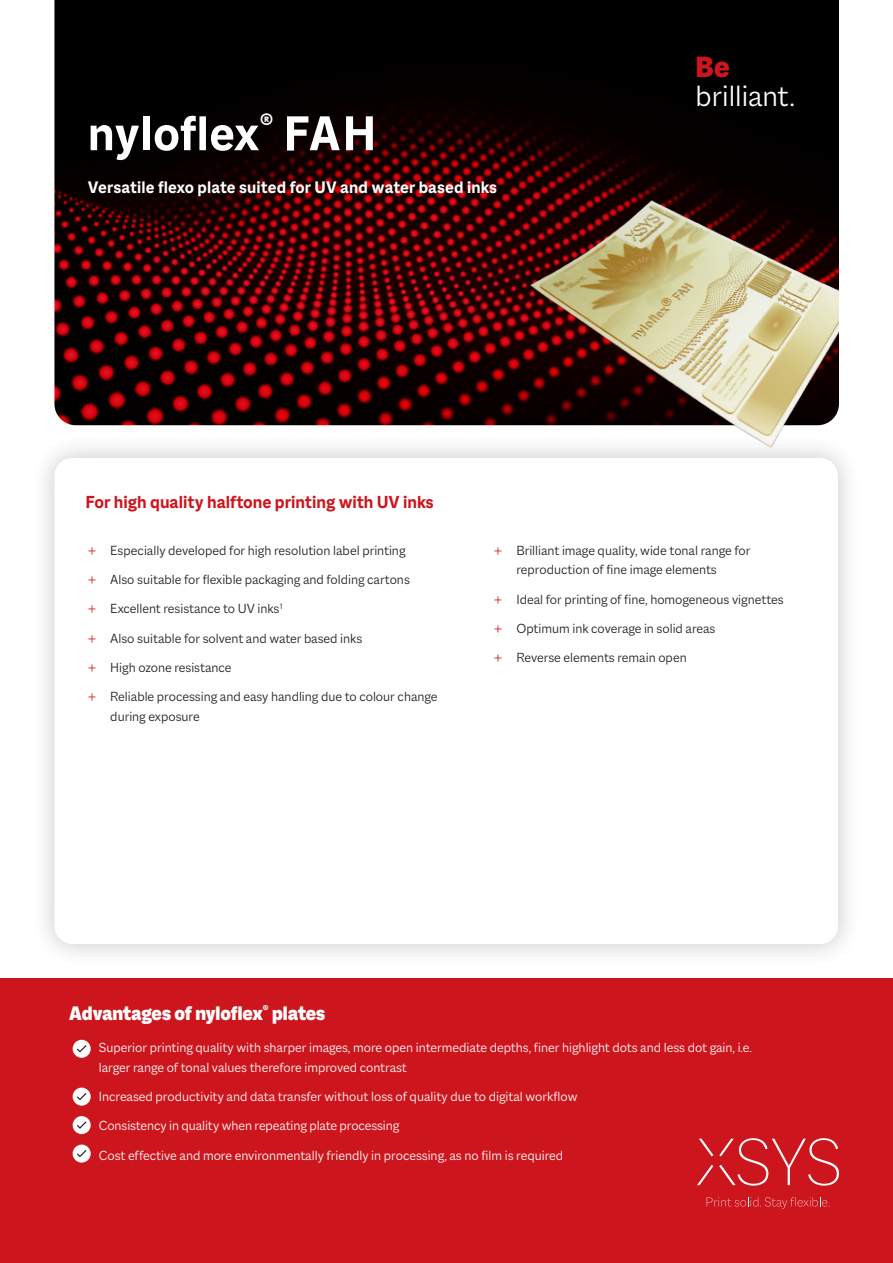
<style>
.page{position:relative;width:893px;height:1263px;background:#fff}
.page>*{position:absolute;margin:0;border:0;box-sizing:border-box;transform-origin:0 0}
._002_Productname_Frontside{font:700 52.5px "Macklin Sans";letter-spacing:-.005em;color:#fff}
.t1{font:300 31.5px "Macklin Sans";color:#fff}
.t2{font:900 31.5px "Macklin Sans";color:#cd151d}
._002_Subline_small{font:900 21px "Macklin Sans";letter-spacing:-.005em;color:#fff}
._004_Headline_red{font:700 18.75px "Macklin Sans";color:#cd151d}
._002_Subline{font:700 18px "Macklin Sans";letter-spacing:.01em;color:#fff}
.t3{font:300 14.25px/19.5px "Macklin Sans";color:#231f20}
.t4{font:300 14.25px/19.5px "Macklin Sans";color:#fff}
.s1{font-size:15px;color:#cd151d}
.s2{font-size:18px;color:#cd151d}
</style>
<div class="page">
<div style="left:0;top:979px;width:893px;height:284px;background:#cd151d"></div>
<svg style="left:707px;top:1197px;width:123px;height:12px"></svg>
<svg style="left:699px;top:1139px;width:14px;height:17px"></svg>
<svg style="left:697px;top:1165px;width:16px;height:20px"></svg>
<svg style="left:719px;top:1138px;width:120px;height:47px"></svg>
<img style="left:54px;top:0;width:785px;height:425px">
<div style="left:30px;top:434px;width:832px;height:534px;background:#231f20;opacity:.25"></div>
<div style="left:54px;top:458px;width:784px;height:486px;background:#fff;border-radius:18px"></div>
<img style="left:454px;top:172px;width:385px;height:286px">
<div style="left:73px;top:1040px;width:18px;height:18px;background:#fff;border-radius:50%"></div>
<svg style="left:77px;top:1045px;width:10px;height:7px"></svg>
<svg style="left:73px;top:1087px;width:18px;height:19px"></svg>
<svg style="left:77px;top:1093px;width:10px;height:7px"></svg>
<div style="left:73px;top:1116px;width:18px;height:18px;background:#fff;border-radius:50%"></div>
<svg style="left:77px;top:1121px;width:10px;height:8px"></svg>
<div style="left:73px;top:1144px;width:18px;height:18px;background:#fff;border-radius:50%"></div>
<svg style="left:77px;top:1150px;width:10px;height:7px"></svg>
<p class="_002_Productname_Frontside" style="left:88px;top:103px;width:290px">nyloflex<sup>®</sup> FAH</p>
<p class="_002_Subline" style="left:88px;top:177px;width:411px">Versatile flexo plate suited for UV and water based inks</p>
<p class="_004_Headline_red" style="left:86px;top:491px;width:350px">For high quality halftone printing with UV inks</p>
<h2 class="t2" style="left:696px;top:49px;width:35px">Be</h2>
<h2 class="t1" style="left:696px;top:78px;width:101px">brilliant.</h2>
<p class="t3" style="left:88px;top:540px;width:319px"><span class="s1">+</span> Especially developed for high resolution label printing</p>
<p class="t3" style="left:88px;top:570px;width:324px"><span class="s1">+</span> Also suitable for flexible packaging and folding cartons</p>
<p class="t3" style="left:88px;top:599px;width:196px"><span class="s1">+</span> Excellent resistance to UV inks<sup>1</sup></p>
<p class="t3" style="left:88px;top:628px;width:276px"><span class="s1">+</span> Also suitable for solvent and water based inks</p>
<p class="t3" style="left:88px;top:657px;width:145px"><span class="s1">+</span> High ozone resistance</p>
<p class="t3" style="left:110px;top:687px;width:329px;text-indent:-23px"><span class="s1">+</span> Reliable processing and easy handling due to colour change during exposure</p>
<p class="t3" style="left:516px;top:540px;width:235px;text-indent:-23px"><span class="s1">+</span> Brilliant image quality, wide tonal range for reproduction of fine image elements</p>
<p class="t3" style="left:494px;top:589px;width:291px"><span class="s1">+</span> Ideal for printing of fine, homogeneous vignettes</p>
<p class="t3" style="left:494px;top:618px;width:223px"><span class="s1">+</span> Optimum ink coverage in solid areas</p>
<p class="t3" style="left:494px;top:648px;width:194px"><span class="s1">+</span> Reverse elements remain open</p>
<p class="_002_Subline_small" style="left:69px;top:1001px;width:257px">Advantages of nyloflex<sup>®</sup> plates</p>
<p class="t4" style="left:99px;top:1038px;width:655px;text-indent:-23px"><span class="s2">•</span> Superior printing quality with sharper images, more open intermediate depths, finer highlight dots and less dot gain, i.e. larger range of tonal values therefore improved contrast</p>
<p class="t4" style="left:76px;top:1086px;width:503px"><span class="s2">•</span> Increased productivity and data transfer without loss of quality due to digital workflow</p>
<p class="t4" style="left:76px;top:1116px;width:325px"><span class="s2">•</span> Consistency in quality when repeating plate processing</p>
<p class="t4" style="left:76px;top:1145px;width:489px"><span class="s2">•</span> Cost effective and more environmentally friendly in processing, as no film is required</p>
</div>
